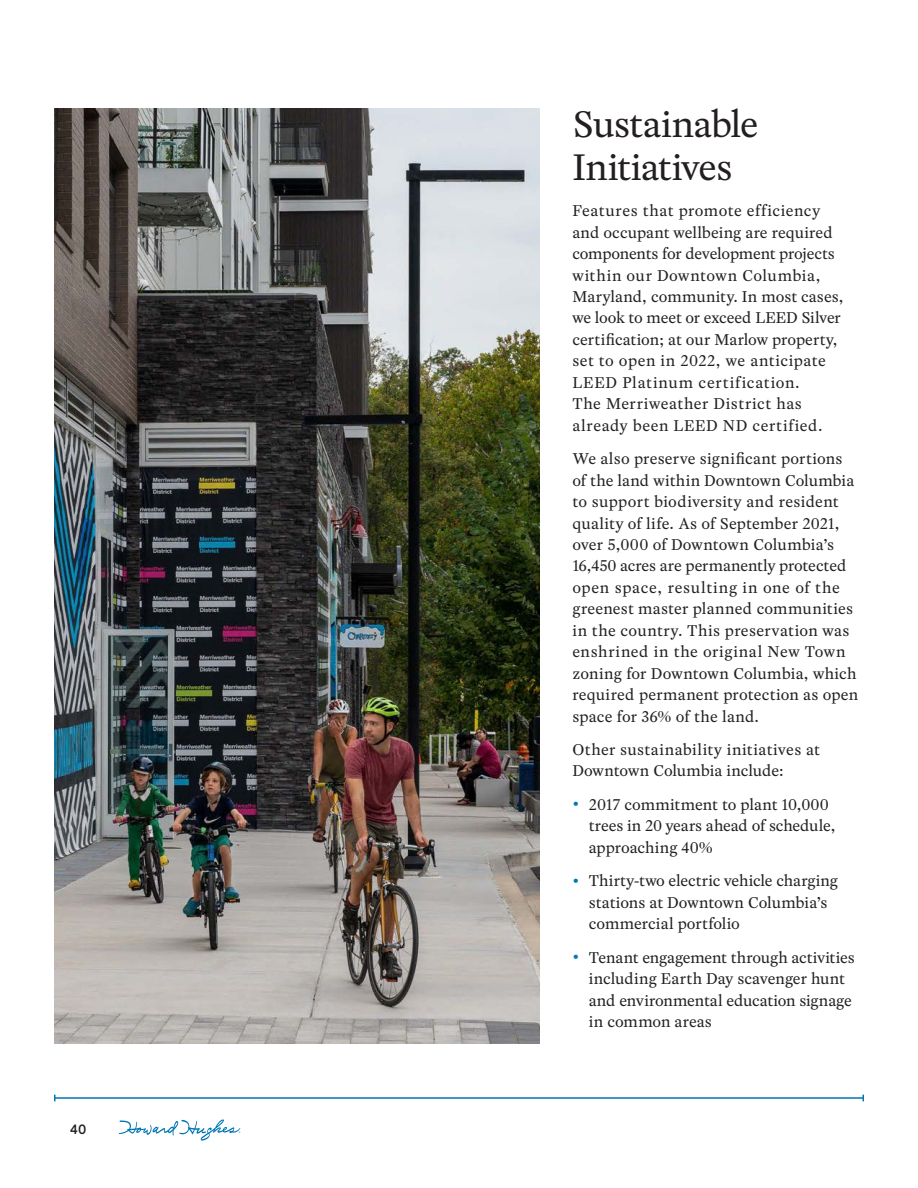
<style>
.page{position:relative;width:918px;height:1188px;background:#fff}
.page>*{position:absolute;margin:0;border:0;box-sizing:border-box;transform-origin:0 0}
.Section_Title{font:39px/42.9px "Rosart";letter-spacing:-.03em;color:#231f20}
.Body_Copy{font:16.5px/21.5px "Rosart";letter-spacing:.01em;color:#231f20}
.Body_Copy-2{font:16.5px/21.5px "Rosart";letter-spacing:-.01em;color:#231f20}
.t1{font:600 13.5px "RM Neue";color:#231f20}
.s1{font-family:"RM Neue";font-weight:600;font-size:19.5px;color:#0076b4}
</style>
<div class="page">
<img style="left:54px;top:108px;width:486px;height:936px">
<hr style="left:55px;top:1097px;width:808px;height:2px;background:#0076b4">
<svg style="left:54px;top:1095px;width:2px;height:6px"></svg>
<svg style="left:862px;top:1095px;width:2px;height:6px"></svg>
<svg style="left:119px;top:1119px;width:121px;height:22px"></svg>
<p class="t1" style="left:70px;top:1121px;width:18px">40</p>
<p class="Section_Title" style="left:572px;top:102px;width:188px">Sustainable<br>Initiatives</p>
<p class="Body_Copy" style="left:572px;top:200px;width:273px">Features that promote efficiency and occupant wellbeing are required components for development projects within our Downtown Columbia, Maryland, community. In most cases, we look to meet or exceed LEED Silver certification; at our Marlow property, set to open in 2022, we anticipate LEED Platinum certification.<br>The Merriweather District has already been LEED ND certified.</p>
<p class="Body_Copy" style="left:572px;top:448px;width:288px">We also preserve significant portions of the land within Downtown Columbia to support biodiversity and resident quality of life. As of September 2021, over 5,000 of Downtown Columbia’s 16,450 acres are permanently protected open space, resulting in one of the greenest master planned communities in the country. This preservation was enshrined in the original New Town zoning for Downtown Columbia, which required permanent protection as open space for 36% of the land.</p>
<p class="Body_Copy" style="left:572px;top:739px;width:249px">Other sustainability initiatives at<br>Downtown Columbia include:</p>
<p class="Body_Copy-2" style="left:589px;top:793px;width:248px;text-indent:-16px"><span class="s1">•</span> 2017 commitment to plant 10,000 trees in 20 years ahead of schedule, approaching 40%</p>
<p class="Body_Copy" style="left:589px;top:870px;width:251px;text-indent:-16px"><span class="s1">•</span> Thirty-two electric vehicle charging stations at Downtown Columbia’s commercial portfolio</p>
<p class="Body_Copy" style="left:589px;top:946px;width:267px;text-indent:-16px"><span class="s1">•</span> Tenant engagement through activities including Earth Day scavenger hunt and environmental education signage in common areas</p>
</div>
